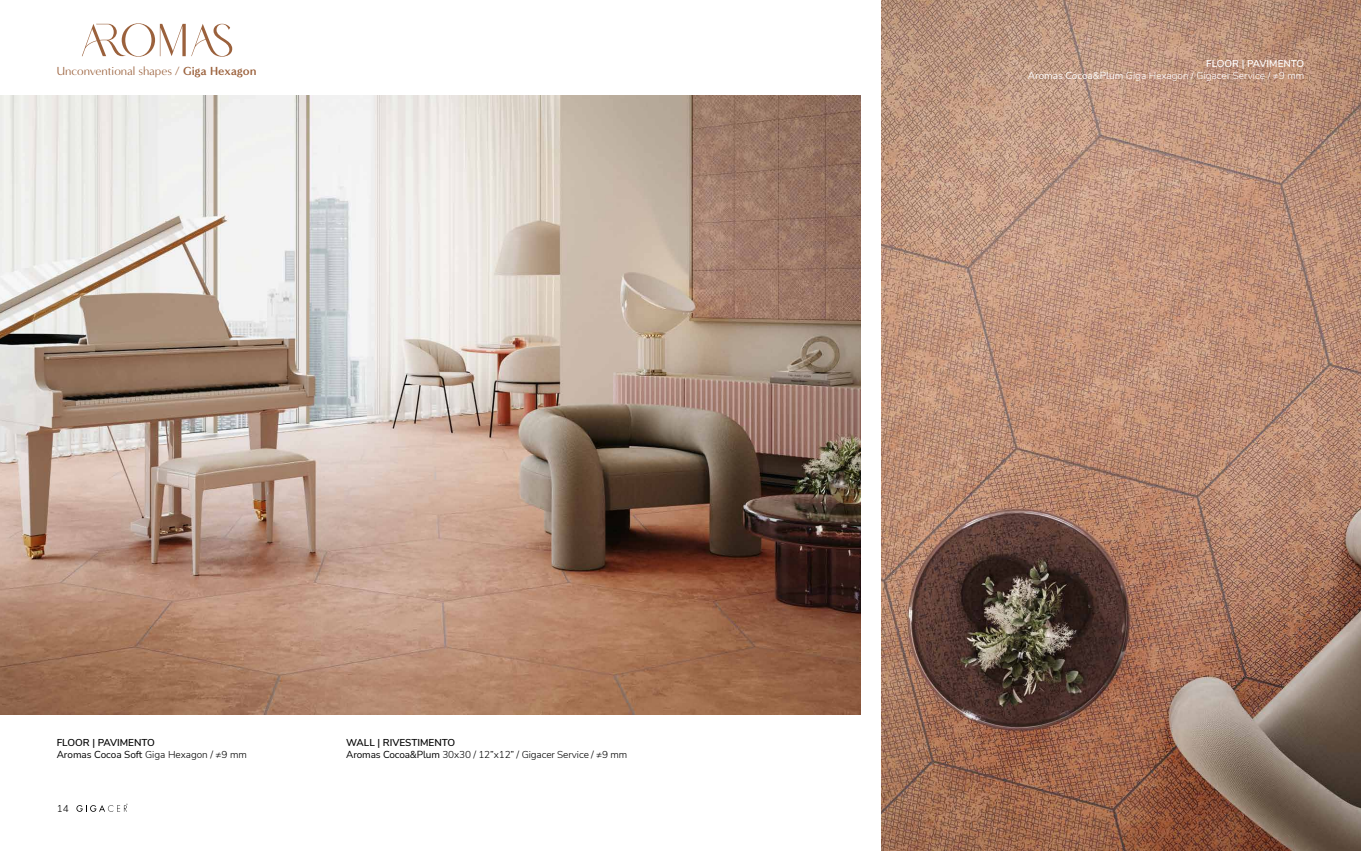
<style>
.page{position:relative;width:1361px;height:851px;background:#fff}
.page>*{position:absolute;margin:0;border:0;box-sizing:border-box;transform-origin:0 0}
.t1{font:12px "Minerva Modern";color:#9b613c}
.t2{font:300 10px/12px "Nunito Sans";letter-spacing:-.01em;color:#000}
.t3{font:300 10px/12px "Nunito Sans";color:#fff;text-align:right}
.s1{font-weight:700}
.s2{font-weight:600}
.s3{font-weight:400}
</style>
<div class="page">
<img style="left:0;top:95px;width:861px;height:619px">
<img style="left:882px;top:0;width:479px;height:850px">
<svg style="left:82px;top:23px;width:150px;height:34px"></svg>
<svg style="left:76px;top:803px;width:52px;height:8px"></svg>
<p class="t1" style="left:57px;top:64px;width:201px">Unconventional shapes / <span class="s1">Giga Hexagon</span></p>
<p class="t2" style="left:57px;top:736px;width:192px"><span class="s2">FLOOR | PAVIMENTO<br></span><span class="s3">Aromas Cocoa Soft</span> Giga Hexagon / ≠9 mm</p>
<p class="t2" style="left:346px;top:736px;width:282px"><span class="s2">WALL | RIVESTIMENTO<br></span><span class="s3">Aromas Cocoa&amp;Plum</span> 30x30 / 12”x12” / Gigacer Service / ≠9 mm</p>
<p class="t2" style="left:57px;top:801px;width:13px">14</p>
<p class="t3" style="left:1028px;top:57px;width:278px"><span class="s2">FLOOR | PAVIMENTO<br></span><span class="s3">Aromas Cocoa&amp;Plum</span> Giga Hexagon / Gigacer Service / ≠9 mm</p>
</div>
